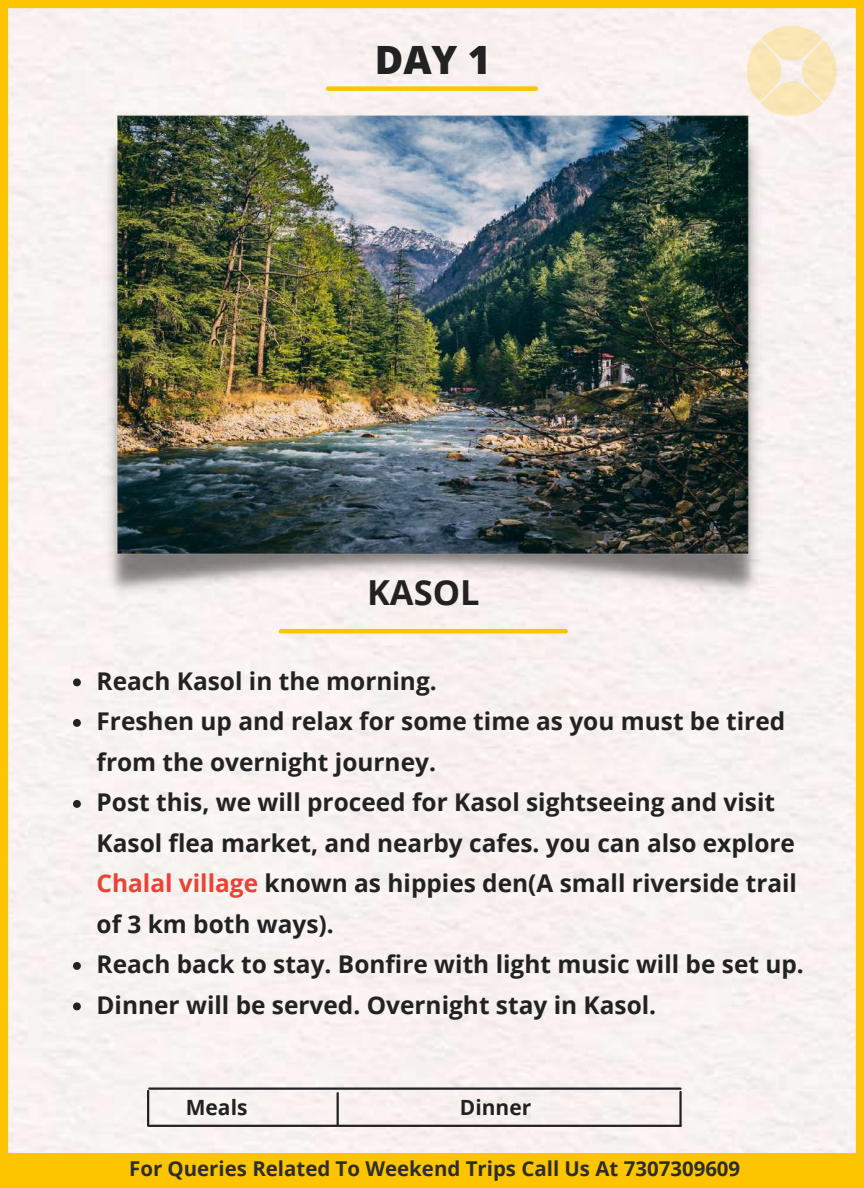
<style>
.page{position:relative;width:864px;height:1188px;background:#f8f2ef}
.page>*{position:absolute;margin:0;border:0;box-sizing:border-box;transform-origin:0 0}
.t1{font:800 39px "Open Sans";color:#222}
.t2{font:700 34.5px "Open Sans";color:#222}
.t3{font:700 24.45px/40.5px "Open Sans";color:#222}
.t4{font:700 21px "Open Sans";color:#222}
.t5{font:700 20.4px "Open Sans";color:#2d2d2d}
.s1{color:#ea4335}
</style>
<div class="page">
<div style="left:328px;top:86px;width:208px;height:5px;background:#fcc500"></div>
<hr style="left:281px;top:629px;width:285px;height:4px;background:#fcc500">
<img style="left:743px;top:23px;width:98px;height:97px">
<svg style="left:73px;top:678px;width:8px;height:8px"></svg>
<svg style="left:73px;top:719px;width:8px;height:8px"></svg>
<svg style="left:73px;top:800px;width:8px;height:8px"></svg>
<svg style="left:73px;top:962px;width:8px;height:8px"></svg>
<svg style="left:73px;top:1002px;width:8px;height:8px"></svg>
<div style="left:0;top:1153px;width:860px;height:35px;background:#fcc500"></div>
<img style="left:100px;top:107px;width:666px;height:493px">
<hr style="left:147px;top:1091px;width:2px;height:35px;background:#222">
<hr style="left:679px;top:1092px;width:3px;height:34px;background:#222">
<hr style="left:149px;top:1088px;width:532px;height:2px;background:#222">
<hr style="left:337px;top:1093px;width:2px;height:32px;background:#222">
<hr style="left:149px;top:1125px;width:532px;height:2px;background:#222">
<h1 class="t1" style="left:375px;top:33px;width:117px">DAY 1</h1>
<h2 class="t2" style="left:367px;top:568px;width:114px">KASOL</h2>
<p class="t3" style="left:97px;top:660px;width:709px">Reach Kasol in the morning.<br>Freshen up and relax for some time as you must be tired from the overnight journey.<br>Post this, we will proceed for Kasol sightseeing and visit Kasol flea market, and nearby cafes. you can also explore <span class="s1">Chalal village</span> known as hippies den(A small riverside trail of 3 km both ways).<br>Reach back to stay. Bonfire with light music will be set up.<br>Dinner will be served. Overnight stay in Kasol.</p>
<p class="t4" style="left:186px;top:1093px;width:63px">Meals</p>
<p class="t4" style="left:460px;top:1092px;width:73px">Dinner</p>
<p class="t5" style="left:129px;top:1154px;width:613px">For Queries Related To Weekend Trips Call Us At 7307309609</p>
</div>
